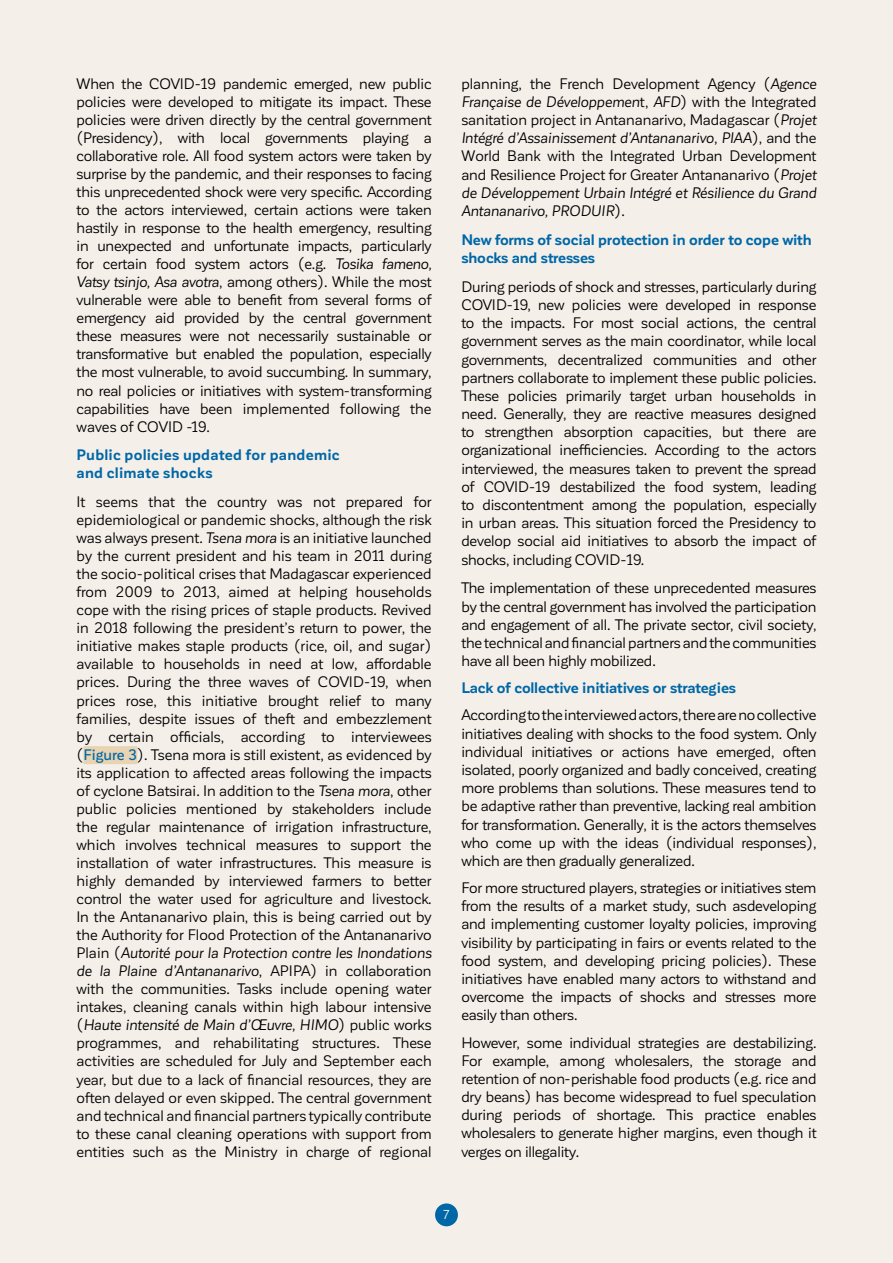
<style>
.page{position:relative;width:893px;height:1263px;background:#f4efe9}
.page>*{position:absolute;margin:0;border:0;box-sizing:border-box;transform-origin:0 0}
.t1{font:15px/18px "Corporative Sans";letter-spacing:-.01em;color:#000;text-align:justify}
.t2{font:700 15px/18.1px "Corporative Sans";letter-spacing:-.005em;color:#0067a7}
.t3{font:700 15px/18px "Corporative Sans";letter-spacing:.015em;color:#0067a7}
.t4{font:12.75px "Corporative Sans";color:#fff}
.s1{font-style:italic}
.s2{font-weight:500;color:#0067a7}
</style>
<div class="page">
<div style="left:435px;top:1203px;width:23px;height:23px;background:#0067a7;border-radius:50%"></div>
<div style="left:83px;top:746px;width:54px;height:18px;background:#e8d4b2"></div>
<p class="t1" style="left:77px;top:75px;width:357px">When the COVID-19 pandemic emerged, new public policies were developed to mitigate its impact. These policies were driven directly by the central government (Presidency), with local governments playing a collaborative role. All food system actors were taken by surprise by the pandemic, and their responses to facing this unprecedented shock were very specific. According to the actors interviewed, certain actions were taken hastily in response to the health emergency, resulting in unexpected and unfortunate impacts, particularly for certain food system actors (e.g. <span class="s1">Tosika fameno, Vatsy tsinjo, Asa avotra</span>, among others). While the most vulnerable were able to benefit from several forms of emergency aid provided by the central government these measures were not necessarily sustainable or transformative but enabled the population, especially the most vulnerable, to avoid succumbing. In summary, no real policies or initiatives with system-transforming capabilities have been implemented following the waves of COVID -19.</p>
<p class="t3" style="left:77px;top:446px;width:264px">Public policies updated for pandemic and climate shocks</p>
<p class="t1" style="left:77px;top:493px;width:357px">It seems that the country was not prepared for epidemiological or pandemic shocks, although the risk was always present. <span class="s1">Tsena mora</span> is an initiative launched by the current president and his team in 2011 during the socio-political crises that Madagascar experienced from 2009 to 2013, aimed at helping households cope with the rising prices of staple products. Revived in 2018 following the president’s return to power, the initiative makes staple products (rice, oil, and sugar) available to households in need at low, affordable prices. During the three waves of COVID-19, when prices rose, this initiative brought relief to many families, despite issues of theft and embezzlement by certain officials, according to interviewees (<span class="s2">Figure 3</span>). Tsena mora is still existent, as evidenced by its application to affected areas following the impacts of cyclone Batsirai. In addition to the <span class="s1">Tsena mora</span>, other public policies mentioned by stakeholders include the regular maintenance of irrigation infrastructure, which involves technical measures to support the installation of water infrastructures. This measure is highly demanded by interviewed farmers to better control the water used for agriculture and livestock.<br>In the Antananarivo plain, this is being carried out by the Authority for Flood Protection of the Antananarivo Plain (<span class="s1">Autorité pour la Protection contre les Inondations de la Plaine d’Antananarivo</span>, APIPA) in collaboration with the communities. Tasks include opening water intakes, cleaning canals within high labour intensive (<span class="s1">Haute intensité de Main d’Œuvre, HIMO</span>) public works programmes, and rehabilitating structures. These activities are scheduled for July and September each year, but due to a lack of financial resources, they are often delayed or even skipped. The central government and technical and financial partners typically contribute to these canal cleaning operations with support from entities such as the Ministry in charge of regional</p>
<p class="t1" style="left:461px;top:75px;width:357px">planning, the French Development Agency (<span class="s1">Agence Française de Développemen</span>t, <span class="s1">AFD</span>) with the Integrated sanitation project in Antananarivo, Madagascar (<span class="s1">Projet Intégré d’Assainissement d’Antananarivo</span>, <span class="s1">PIAA</span>), and the World Bank with the Integrated Urban Development and Resilience Project for Greater Antananarivo (<span class="s1">Projet de Développement Urbain Intégré et Résilience du Grand Antananarivo, PRODUIR</span>).</p>
<p class="t2" style="left:461px;top:231px;width:352px">New forms of social protection in order to cope with shocks and stresses</p>
<p class="t1" style="left:461px;top:278px;width:357px">During periods of shock and stresses, particularly during COVID-19, new policies were developed in response to the impacts. For most social actions, the central government serves as the main coordinator, while local governments, decentralized communities and other partners collaborate to implement these public policies.<br>These policies primarily target urban households in need. Generally, they are reactive measures designed to strengthen absorption capacities, but there are organizational inefficiencies. According to the actors interviewed, the measures taken to prevent the spread of COVID-19 destabilized the food system, leading to discontentment among the population, especially in urban areas. This situation forced the Presidency to develop social aid initiatives to absorb the impact of shocks, including COVID-19.</p>
<p class="t1" style="left:461px;top:579px;width:357px">The implementation of these unprecedented measures by the central government has involved the participation and engagement of all. The private sector, civil society, the technical and financial partners and the communities have all been highly mobilized.</p>
<p class="t2" style="left:461px;top:679px;width:276px">Lack of collective initiatives or strategies</p>
<p class="t1" style="left:461px;top:706px;width:357px">According to the interviewed actors, there are no collective initiatives dealing with shocks to the food system. Only individual initiatives or actions have emerged, often isolated, poorly organized and badly conceived, creating more problems than solutions. These measures tend to be adaptive rather than preventive, lacking real ambition for transformation. Generally, it is the actors themselves who come up with the ideas (individual responses), which are then gradually generalized.</p>
<p class="t1" style="left:461px;top:879px;width:357px">For more structured players, strategies or initiatives stem from the results of a market study, such asdeveloping and implementing customer loyalty policies, improving visibility by participating in fairs or events related to the food system, and developing pricing policies). These initiatives have enabled many actors to withstand and overcome the impacts of shocks and stresses more easily than others.</p>
<p class="t1" style="left:461px;top:1033px;width:357px">However, some individual strategies are destabilizing.<br>For example, among wholesalers, the storage and retention of non-perishable food products (e.g. rice and dry beans) has become widespread to fuel speculation during periods of shortage. This practice enables wholesalers to generate higher margins, even though it verges on illegality.</p>
<p class="t4" style="left:444px;top:1208px;width:7px">7</p>
</div>
